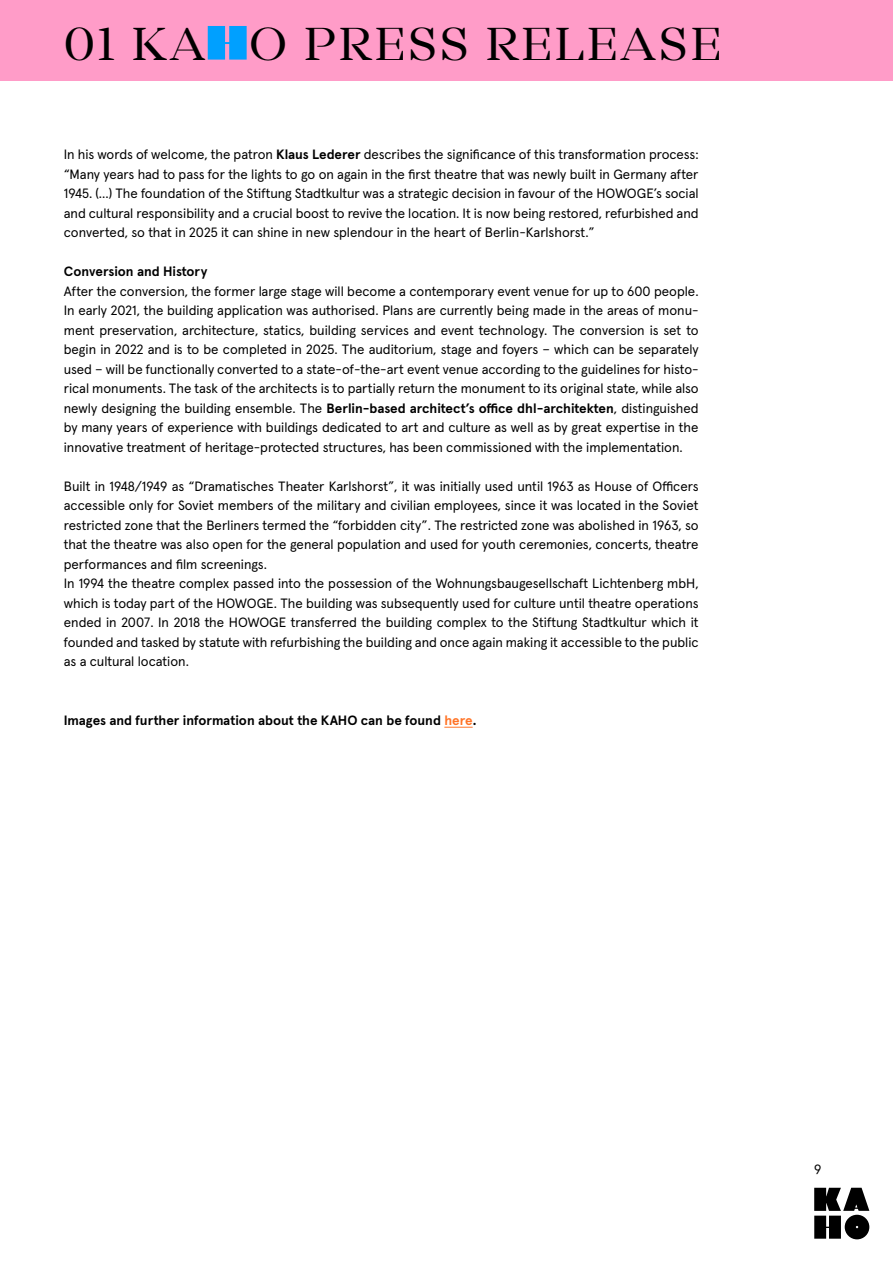
<style>
.page{position:relative;width:893px;height:1263px;background:#fff}
.page>*{position:absolute;margin:0;border:0;box-sizing:border-box;transform-origin:0 0}
.t1{font:48px "Mirador";letter-spacing:.06em;color:#000}
.t2{font:13.5px/19.5px "Apercu Pro";color:#000;text-align:justify}
.t3{font:700 13.5px "Apercu Pro";color:#000}
.s1{font-weight:700}
.s2{color:#ff7427}
</style>
<div class="page">
<svg style="left:814px;top:1188px;width:55px;height:51px"></svg>
<svg style="left:444px;top:727px;width:29px;height:1px"></svg>
<div style="left:0;top:0;width:893px;height:81px;background:#ff9cc8"></div>
<svg style="left:208px;top:26px;width:39px;height:34px"></svg>
<h1 class="t1" style="left:64px;top:16px;width:659px">01 KA O PRESS RELEASE</h1>
<p class="t2" style="left:64px;top:144px;width:636px">In his words of welcome, the patron <span class="s1">Klaus Lederer</span> describes the significance of this transformation process: “Many years had to pass for the lights to go on again in the first theatre that was newly built in Germany after 1945. (...) The foundation of the Stiftung Stadtkultur was a strategic decision in favour of the HOWOGE’s social and cultural responsibility and a crucial boost to revive the location. It is now being restored, refurbished and converted, so that in 2025 it can shine in new splendour in the heart of Berlin-Karlshorst.”</p>
<p class="t3" style="left:64px;top:261px;width:145px">Conversion and History</p>
<p class="t2" style="left:64px;top:280px;width:636px">After the conversion, the former large stage will become a contemporary event venue for up to 600 people.<br>In early 2021, the building application was authorised. Plans are currently being made in the areas of monu&shy;ment preservation, architecture, statics, building services and event technology. The conversion is set to begin in 2022 and is to be completed in 2025. The auditorium, stage and foyers – which can be separately used – will be functionally converted to a state-of-the-art event venue according to the guidelines for histo&shy;rical monuments. The task of the architects is to partially return the monument to its original state, while also newly designing the building ensemble. The <span class="s1">Berlin-based architect’s office dhl-architekten</span>, distinguished by many years of experience with buildings dedicated to art and culture as well as by great expertise in the innovative treatment of heritage-protected structures, has been commissioned with the implementation.</p>
<p class="t2" style="left:64px;top:475px;width:636px;text-align:left">Built in 1948/1949 as “Dramatisches Theater Karlshorst”, it was initially used until 1963 as House of Officers accessible only for Soviet members of the military and civilian employees, since it was located in the Soviet restricted zone that the Berliners termed the “forbidden city”. The restricted zone was abolished in 1963, so that the theatre was also open for the general population and used for youth ceremonies, concerts, theatre performances and film screenings.<br>In 1994 the theatre complex passed into the possession of the Wohnungsbaugesellschaft Lichtenberg mbH, which is today part of the HOWOGE. The building was subsequently used for culture until theatre operations ended in 2007. In 2018 the HOWOGE transferred the building complex to the Stiftung Stadtkultur which it founded and tasked by statute with refurbishing the building and once again making it accessible to the public as a cultural location.</p>
<p class="t3" style="left:64px;top:710px;width:414px">Images and further information about the KAHO can be found <span class="s2">here</span>.</p>
<p class="t2" style="left:814px;top:1158px;width:9px">9</p>
</div>
